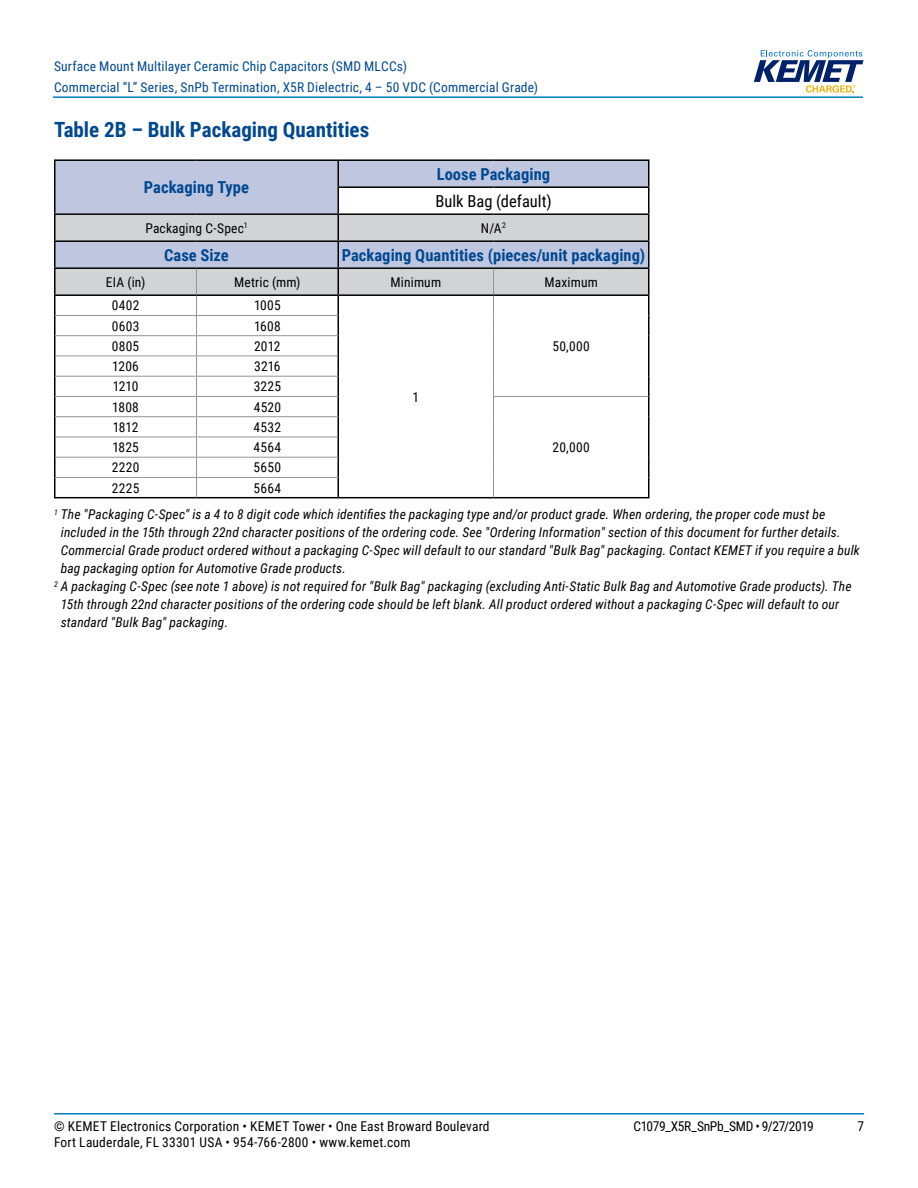
<style>
.page{position:relative;width:918px;height:1188px;background:#fff}
.page>*{position:absolute;margin:0;border:0;box-sizing:border-box;transform-origin:0 0}
.t1{font:700 21px "Roboto Condensed";color:#004990}
.t2{font:700 16.5px "Roboto Condensed";letter-spacing:.005em;color:#004990}
.t3{font:16.5px "Roboto Condensed";color:#000}
.t4{font:italic 13.5px/26.5px "Roboto Condensed";letter-spacing:.01em;color:#000}
.t5{font:13.5px "Roboto Condensed";letter-spacing:.015em;color:#000}
.t6{font:13.5px/21px "Roboto Condensed";letter-spacing:.015em;color:#004990}
.t7{font:13.5px "Roboto Condensed";letter-spacing:-.025em;color:#000}
.s1{font-style:normal}
</style>
<div class="page">
<hr style="left:54px;top:1113px;width:810px;height:2px;background:#007dc3">
<hr style="left:53px;top:96px;width:810px;height:2px;background:#007dc3">
<svg style="left:754px;top:50px;width:110px;height:43px"></svg>
<svg style="left:56px;top:161px;width:592px;height:52px;fill:#bfc6e0"></svg>
<svg style="left:56px;top:215px;width:592px;height:79px;fill:#d1d3d4"></svg>
<hr style="left:54px;top:159px;width:142px;height:2px;background:#000">
<hr style="left:54px;top:161px;width:2px;height:26px;background:#000">
<hr style="left:196px;top:159px;width:142px;height:2px;background:#000">
<hr style="left:54px;top:187px;width:2px;height:26px;background:#000">
<hr style="left:338px;top:159px;width:156px;height:2px;background:#000">
<hr style="left:494px;top:159px;width:156px;height:2px;background:#000">
<hr style="left:648px;top:161px;width:2px;height:25px;background:#000">
<hr style="left:338px;top:186px;width:156px;height:2px;background:#000">
<hr style="left:494px;top:186px;width:156px;height:2px;background:#000">
<hr style="left:648px;top:188px;width:2px;height:25px;background:#000">
<hr style="left:54px;top:215px;width:2px;height:25px;background:#000">
<hr style="left:648px;top:215px;width:2px;height:25px;background:#000">
<hr style="left:54px;top:240px;width:142px;height:2px;background:#000">
<hr style="left:54px;top:242px;width:2px;height:25px;background:#000">
<hr style="left:196px;top:240px;width:142px;height:2px;background:#000">
<hr style="left:338px;top:240px;width:156px;height:2px;background:#000">
<hr style="left:494px;top:240px;width:156px;height:2px;background:#000">
<hr style="left:648px;top:242px;width:2px;height:25px;background:#000">
<hr style="left:54px;top:267px;width:142px;height:2px;background:#000">
<hr style="left:54px;top:269px;width:2px;height:25px;background:#000">
<hr style="left:196px;top:267px;width:142px;height:2px;background:#000">
<hr style="left:338px;top:267px;width:156px;height:2px;background:#000">
<hr style="left:494px;top:267px;width:156px;height:2px;background:#000">
<hr style="left:648px;top:269px;width:2px;height:25px;background:#000">
<svg style="left:54px;top:296px;width:2px;height:19px"></svg>
<svg style="left:648px;top:296px;width:2px;height:19px"></svg>
<hr style="left:54px;top:315px;width:2px;height:21px;background:#000">
<hr style="left:648px;top:315px;width:2px;height:21px;background:#000">
<hr style="left:54px;top:336px;width:2px;height:20px;background:#000">
<hr style="left:648px;top:336px;width:2px;height:20px;background:#000">
<hr style="left:54px;top:356px;width:2px;height:20px;background:#000">
<hr style="left:648px;top:356px;width:2px;height:20px;background:#000">
<hr style="left:54px;top:376px;width:2px;height:20px;background:#000">
<hr style="left:648px;top:376px;width:2px;height:20px;background:#000">
<hr style="left:54px;top:396px;width:2px;height:21px;background:#000">
<hr style="left:648px;top:396px;width:2px;height:21px;background:#000">
<hr style="left:54px;top:417px;width:2px;height:20px;background:#000">
<hr style="left:648px;top:417px;width:2px;height:20px;background:#000">
<hr style="left:54px;top:437px;width:2px;height:20px;background:#000">
<hr style="left:648px;top:437px;width:2px;height:20px;background:#000">
<hr style="left:54px;top:457px;width:2px;height:20px;background:#000">
<hr style="left:648px;top:457px;width:2px;height:20px;background:#000">
<hr style="left:54px;top:477px;width:2px;height:20px;background:#000">
<hr style="left:648px;top:477px;width:2px;height:20px;background:#000">
<hr style="left:54px;top:497px;width:142px;height:1px;background:#000">
<hr style="left:196px;top:497px;width:142px;height:1px;background:#000">
<hr style="left:338px;top:497px;width:156px;height:1px;background:#000">
<hr style="left:494px;top:497px;width:156px;height:1px;background:#000">
<hr style="left:56px;top:315px;width:140px;height:1px;background:#939598">
<hr style="left:196px;top:315px;width:142px;height:1px;background:#939598">
<hr style="left:56px;top:335px;width:140px;height:1px;background:#939598">
<hr style="left:196px;top:335px;width:142px;height:1px;background:#939598">
<hr style="left:56px;top:356px;width:140px;height:1px;background:#939598">
<hr style="left:196px;top:356px;width:142px;height:1px;background:#939598">
<hr style="left:56px;top:376px;width:140px;height:1px;background:#939598">
<hr style="left:196px;top:376px;width:142px;height:1px;background:#939598">
<hr style="left:56px;top:396px;width:140px;height:1px;background:#939598">
<hr style="left:196px;top:396px;width:142px;height:1px;background:#939598">
<hr style="left:56px;top:416px;width:140px;height:1px;background:#939598">
<hr style="left:196px;top:416px;width:142px;height:1px;background:#939598">
<hr style="left:56px;top:437px;width:140px;height:1px;background:#939598">
<hr style="left:196px;top:437px;width:142px;height:1px;background:#939598">
<hr style="left:56px;top:457px;width:140px;height:1px;background:#939598">
<hr style="left:196px;top:457px;width:142px;height:1px;background:#939598">
<hr style="left:56px;top:477px;width:140px;height:1px;background:#939598">
<hr style="left:196px;top:477px;width:142px;height:1px;background:#939598">
<hr style="left:493px;top:396px;width:155px;height:1px;background:#939598">
<svg style="left:196px;top:269px;width:1px;height:228px"></svg>
<svg style="left:493px;top:269px;width:1px;height:228px"></svg>
<svg style="left:338px;top:161px;width:1px;height:336px"></svg>
<hr style="left:54px;top:213px;width:142px;height:2px;background:#000">
<hr style="left:196px;top:213px;width:142px;height:2px;background:#000">
<hr style="left:338px;top:213px;width:156px;height:2px;background:#000">
<hr style="left:494px;top:213px;width:156px;height:2px;background:#000">
<hr style="left:54px;top:294px;width:142px;height:2px;background:#000">
<hr style="left:196px;top:294px;width:142px;height:2px;background:#000">
<hr style="left:338px;top:294px;width:156px;height:2px;background:#000">
<hr style="left:494px;top:294px;width:156px;height:2px;background:#000">
<p class="t6" style="left:54px;top:55px;width:486px">Surface Mount Multilayer Ceramic Chip Capacitors (SMD MLCCs)<br>Commercial “L” Series, SnPb Termination, X5R Dielectric, 4 – 50 VDC (Commercial Grade)</p>
<h1 class="t1" style="left:54px;top:115px;width:317px">Table 2B – Bulk Packaging Quantities</h1>
<p class="t2" style="left:144px;top:176px;width:107px">Packaging Type</p>
<p class="t2" style="left:437px;top:162px;width:115px">Loose Packaging</p>
<p class="t3" style="left:435px;top:189px;width:118px">Bulk Bag (default)</p>
<p class="t5" style="left:145px;top:219px;width:104px">Packaging C-Spec<sup>1</sup></p>
<p class="t5" style="left:481px;top:219px;width:27px">N/A<sup>2</sup></p>
<p class="t2" style="left:164px;top:243px;width:66px">Case Size</p>
<p class="t2" style="left:342px;top:243px;width:305px">Packaging Quantities (pieces/unit packaging)</p>
<p class="t5" style="left:106px;top:273px;width:41px">EIA (in)</p>
<p class="t5" style="left:234px;top:273px;width:68px">Metric (mm)</p>
<p class="t5" style="left:391px;top:273px;width:52px">Minimum</p>
<p class="t5" style="left:544px;top:273px;width:55px">Maximum</p>
<p class="t5" style="left:112px;top:296px;width:29px">0402</p>
<p class="t5" style="left:254px;top:296px;width:28px">1005</p>
<p class="t5" style="left:112px;top:316px;width:29px">0603</p>
<p class="t5" style="left:254px;top:316px;width:28px">1608</p>
<p class="t5" style="left:112px;top:337px;width:29px">0805</p>
<p class="t5" style="left:254px;top:337px;width:28px">2012</p>
<p class="t5" style="left:112px;top:357px;width:28px">1206</p>
<p class="t5" style="left:254px;top:357px;width:28px">3216</p>
<p class="t5" style="left:113px;top:377px;width:27px">1210</p>
<p class="t5" style="left:254px;top:377px;width:29px">3225</p>
<p class="t5" style="left:112px;top:397px;width:28px">1808</p>
<p class="t5" style="left:254px;top:397px;width:29px">4520</p>
<p class="t5" style="left:413px;top:387px;width:8px">1</p>
<p class="t5" style="left:552px;top:337px;width:39px">50,000</p>
<p class="t5" style="left:113px;top:418px;width:27px">1812</p>
<p class="t5" style="left:254px;top:418px;width:29px">4532</p>
<p class="t5" style="left:112px;top:438px;width:28px">1825</p>
<p class="t5" style="left:253px;top:438px;width:29px">4564</p>
<p class="t5" style="left:112px;top:458px;width:29px">2220</p>
<p class="t5" style="left:254px;top:458px;width:29px">5650</p>
<p class="t5" style="left:112px;top:478px;width:29px">2225</p>
<p class="t5" style="left:553px;top:438px;width:39px">20,000</p>
<p class="t4" style="left:54px;top:474px;width:773px;text-indent:200px"><span class="s1">5664<br></span><sup>1</sup> The "Packaging C-Spec" is a 4 to 8 digit code which identifies the packaging type and/or product grade. When ordering, the proper code must be</p>
<p class="t4" style="left:61px;top:519px;width:781px">included in the 15th through 22nd character positions of the ordering code. See "Ordering Information" section of this document for further details.</p>
<p class="t4" style="left:61px;top:537px;width:801px">Commercial Grade product ordered without a packaging C-Spec will default to our standard "Bulk Bag" packaging. Contact KEMET if you require a bulk</p>
<p class="t4" style="left:61px;top:555px;width:287px">bag packaging option for Automotive Grade products.</p>
<p class="t4" style="left:54px;top:573px;width:799px"><sup>2</sup> A packaging C-Spec (see note 1 above) is not required for "Bulk Bag" packaging (excluding Anti-Static Bulk Bag and Automotive Grade products). The</p>
<p class="t4" style="left:61px;top:591px;width:780px">15th through 22nd character positions of the ordering code should be left blank. All product ordered without a packaging C-Spec will default to our</p>
<p class="t4" style="left:61px;top:609px;width:169px">standard "Bulk Bag" packaging.</p>
<p class="t5" style="left:54px;top:1116px;width:437px">© KEMET Electronics Corporation • KEMET Tower • One East Broward Boulevard</p>
<p class="t7" style="left:634px;top:1116px;width:182px">C1079_X5R_SnPb_SMD • 9/27/2019</p>
<p class="t5" style="left:857px;top:1116px;width:8px">7</p>
<p class="t5" style="left:54px;top:1133px;width:358px">Fort Lauderdale, FL 33301 USA • 954-766-2800 • www.kemet.com</p>
</div>
